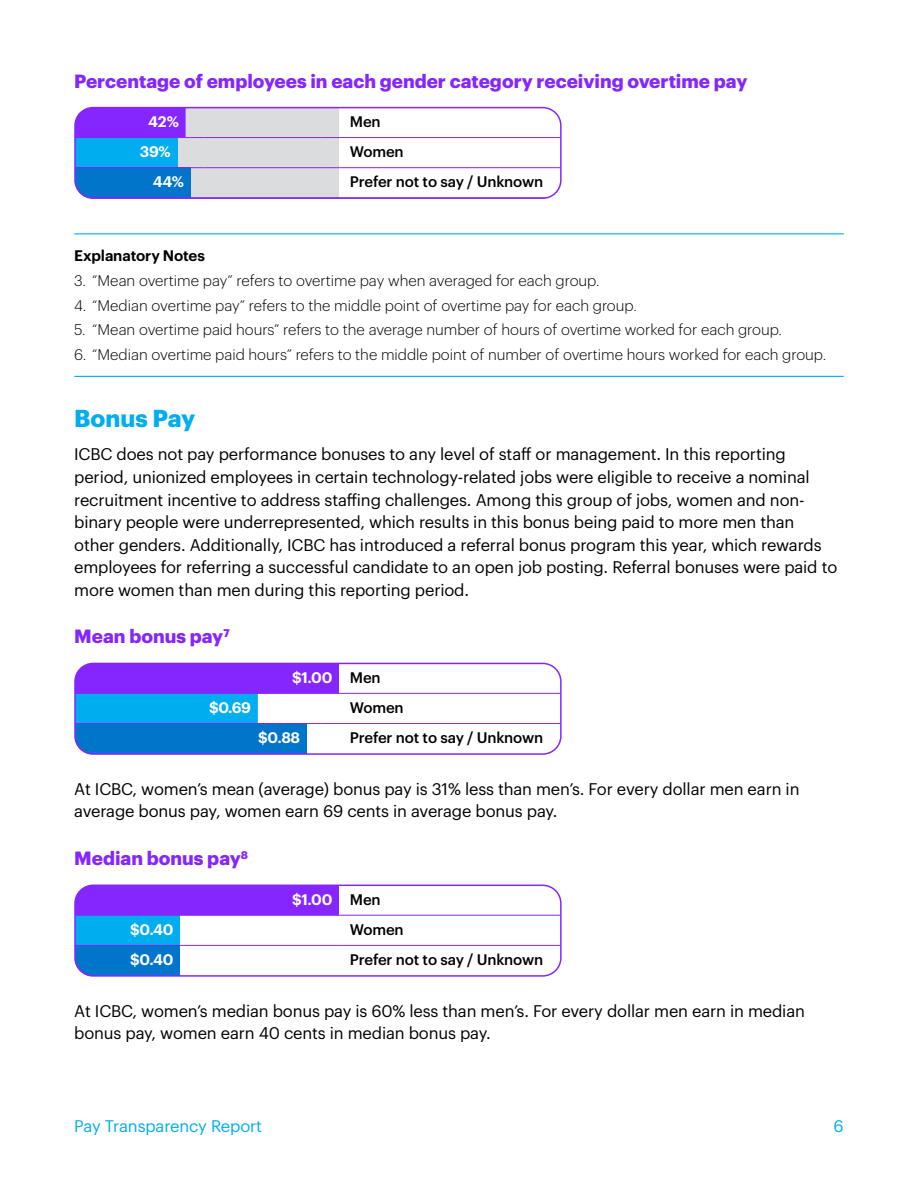
<style>
.page{position:relative;width:918px;height:1188px;background:#fff}
.page>*{position:absolute;margin:0;border:0;box-sizing:border-box;transform-origin:0 0}
.t1{font:700 24px "Graphik";color:#00aeef}
.t2{font:700 18.75px "Graphik";color:#8526ff}
.t3{font:16.5px/22.5px "Graphik";letter-spacing:-.01em;color:#000}
.t4{font:16.5px "Graphik";letter-spacing:-.01em;color:#00aeef}
.t5{font:300 15px "Graphik";color:#000}
.t6{font:500 15px "Graphik";letter-spacing:-.01em;color:#000}
.t7{font:600 15px "Graphik";letter-spacing:-.01em;color:#fff}
.t8{font:600 15px "Graphik";letter-spacing:-.01em;color:#000}
.s1{font-weight:500;color:#000}
</style>
<div class="page">
<div style="left:75px;top:108px;width:111px;height:30px;background:#8526ff"></div>
<div style="left:75px;top:138px;width:102px;height:30px;background:#00aeef"></div>
<div style="left:75px;top:168px;width:116px;height:30px;background:#0075c9"></div>
<hr style="left:75px;top:167px;width:102px;height:1px;background:#8526ff">
<hr style="left:75px;top:197px;width:102px;height:1px;background:#8526ff">
<svg style="left:177px;top:108px;width:382px;height:88px"></svg>
<div style="left:74px;top:107px;width:488px;height:92px;border:2px solid #8526ff;border-radius:18px"></div>
<hr style="left:74px;top:233px;width:770px;height:1px;background:#00aeef">
<hr style="left:74px;top:376px;width:770px;height:1px;background:#00aeef">
<div style="left:75px;top:663px;width:264px;height:30px;background:#8526ff"></div>
<div style="left:75px;top:693px;width:183px;height:31px;background:#00aeef"></div>
<div style="left:75px;top:724px;width:232px;height:30px;background:#0075c9"></div>
<hr style="left:75px;top:693px;width:183px;height:1px;background:#8526ff">
<hr style="left:75px;top:723px;width:183px;height:1px;background:#8526ff">
<svg style="left:258px;top:693px;width:301px;height:59px"></svg>
<div style="left:74px;top:663px;width:488px;height:92px;border:2px solid #8526ff;border-radius:18px"></div>
<div style="left:75px;top:885px;width:264px;height:30px;background:#8526ff"></div>
<div style="left:75px;top:915px;width:105px;height:30px;background:#00aeef"></div>
<svg style="left:180px;top:944px;width:379px;height:30px"></svg>
<div style="left:75px;top:945px;width:105px;height:31px;background:#0075c9"></div>
<hr style="left:180px;top:915px;width:159px;height:1px;background:#8526ff">
<hr style="left:339px;top:915px;width:222px;height:1px;background:#8526ff">
<hr style="left:180px;top:945px;width:159px;height:1px;background:#8526ff">
<hr style="left:339px;top:945px;width:222px;height:1px;background:#8526ff">
<hr style="left:75px;top:915px;width:105px;height:1px;background:#8526ff">
<hr style="left:75px;top:945px;width:105px;height:1px;background:#8526ff">
<div style="left:74px;top:885px;width:488px;height:92px;border:2px solid #8526ff;border-radius:18px"></div>
<p class="t2" style="left:74px;top:66px;width:675px">Percentage of employees in each gender category receiving overtime pay</p>
<p class="t7" style="left:148px;top:110px;width:32px">42%</p>
<p class="t6" style="left:350px;top:110px;width:32px">Men</p>
<p class="t7" style="left:140px;top:140px;width:33px">39%</p>
<p class="t6" style="left:350px;top:140px;width:55px">Women</p>
<p class="t7" style="left:153px;top:171px;width:33px">44%</p>
<p class="t6" style="left:350px;top:171px;width:195px">Prefer not to say / Unknown</p>
<p class="t8" style="left:74px;top:244px;width:132px">Explanatory Notes</p>
<p class="t5" style="left:74px;top:270px;width:527px">3. “Mean overtime pay” refers to overtime pay when averaged for each group.</p>
<p class="t5" style="left:74px;top:294px;width:564px">4. “Median overtime pay” refers to the middle point of overtime pay for each group.</p>
<p class="t5" style="left:74px;top:319px;width:709px">5. “Mean overtime paid hours” refers to the average number of hours of overtime worked for each group.</p>
<p class="t5" style="left:74px;top:344px;width:753px">6. “Median overtime paid hours” refers to the middle point of number of overtime hours worked for each group.</p>
<h1 class="t1" style="left:74px;top:400px;width:123px">Bonus Pay</h1>
<p class="t3" style="left:74px;top:442px;width:765px">ICBC does not pay performance bonuses to any level of staff or management. In this reporting period, unionized employees in certain technology-related jobs were eligible to receive a nominal recruitment incentive to address staffing challenges. Among this group of jobs, women and non&shy;binary people were underrepresented, which results in this bonus being paid to more men than other genders. Additionally, ICBC has introduced a referral bonus program this year, which rewards employees for referring a successful candidate to an open job posting. Referral bonuses were paid to more women than men during this reporting period.</p>
<p class="t2" style="left:74px;top:622px;width:157px">Mean bonus pay<sup>7</sup></p>
<p class="t7" style="left:292px;top:666px;width:90px">$1.00 <span class="s1">Men</span></p>
<p class="t7" style="left:209px;top:696px;width:44px">$0.69</p>
<p class="t6" style="left:350px;top:696px;width:55px">Women</p>
<p class="t7" style="left:258px;top:726px;width:44px">$0.88</p>
<p class="t6" style="left:350px;top:726px;width:195px">Prefer not to say / Unknown</p>
<p class="t3" style="left:74px;top:776px;width:727px">At ICBC, women’s mean (average) bonus pay is 31% less than men’s. For every dollar men earn in average bonus pay, women earn 69 cents in average bonus pay.</p>
<p class="t2" style="left:74px;top:844px;width:175px">Median bonus pay<sup>8</sup></p>
<p class="t7" style="left:292px;top:888px;width:90px">$1.00 <span class="s1">Men</span></p>
<p class="t7" style="left:130px;top:918px;width:45px">$0.40</p>
<p class="t6" style="left:350px;top:918px;width:55px">Women</p>
<p class="t7" style="left:130px;top:948px;width:45px">$0.40</p>
<p class="t6" style="left:350px;top:948px;width:195px">Prefer not to say / Unknown</p>
<p class="t3" style="left:74px;top:998px;width:732px">At ICBC, women’s median bonus pay is 60% less than men’s. For every dollar men earn in median bonus pay, women earn 40 cents in median bonus pay.</p>
<p class="t4" style="left:74px;top:1114px;width:189px">Pay Transparency Report</p>
<p class="t4" style="left:834px;top:1114px;width:12px">6</p>
</div>
